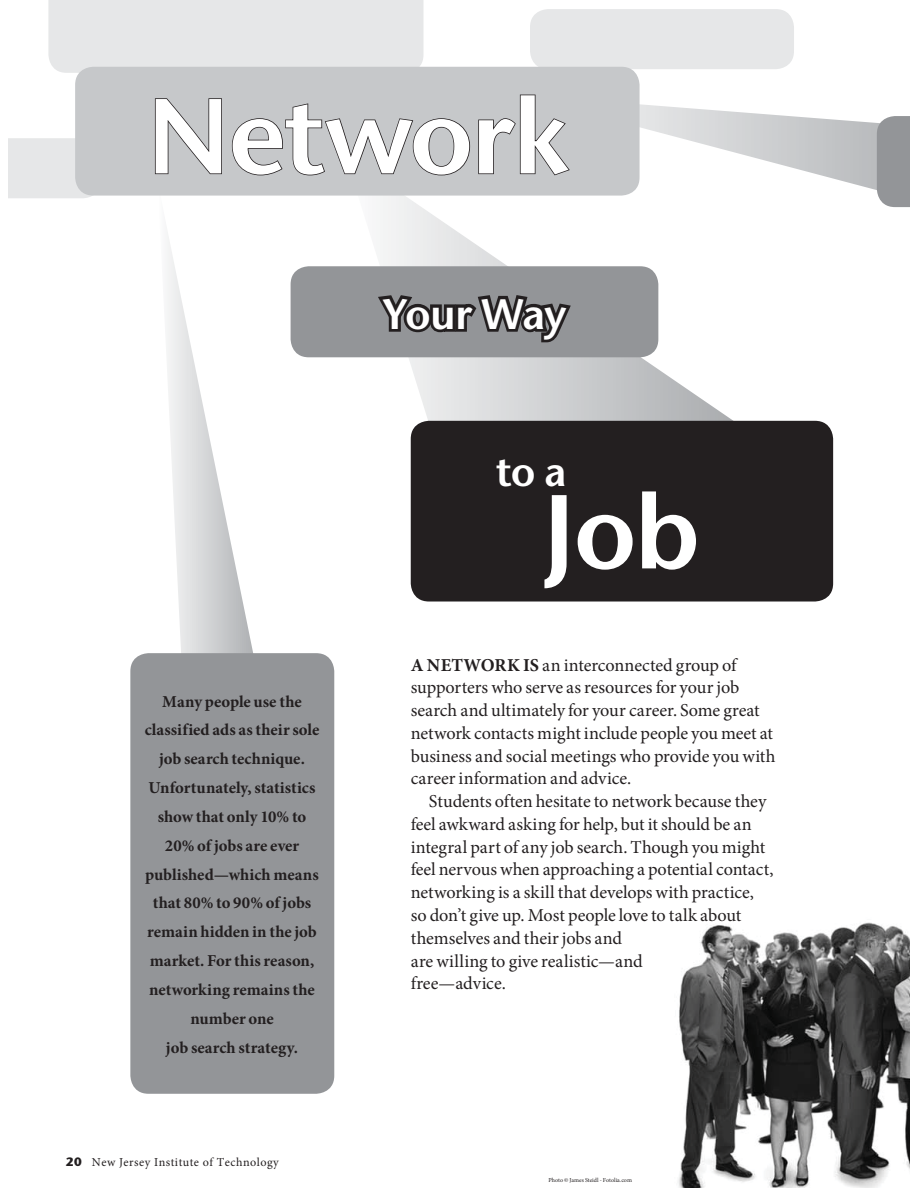
<style>
.page{position:relative;width:918px;height:1188px;background:#fff}
.page>*{position:absolute;margin:0;border:0;box-sizing:border-box;transform-origin:0 0}
.t1{font:600 106.2px "Stone Sans";letter-spacing:-.015em;color:#fff}
.t2{font:600 104.7px "Stone Sans";color:#fff}
.t3{font:600 42.45px "Stone Sans";letter-spacing:-.015em;color:#fff}
.t4{font:600 40.95px "Stone Sans";color:#fff}
.t5{font:18.15px/22.8px "Minion Pro";letter-spacing:-.005em;color:#231f20}
.t6{font:700 16.65px/28.8px "Minion Pro";color:#231f20;text-align:center}
.t7{font:12.15px "Minion Pro";letter-spacing:.04em;color:#231f20}
.t8{font:6px "Minion Pro";color:#231f20}
.s1{font-family:"Stone Sans";font-weight:700}
.s2{font-weight:700}
</style>
<div class="page">
<svg style="left:167px;top:232px;width:86px;height:421px"></svg>
<div style="left:48px;top:0;width:375px;height:73px;background:#e6e7e8"></div>
<div style="left:8px;top:138px;width:83px;height:60px;background:#e6e7e8"></div>
<div style="left:530px;top:9px;width:264px;height:60px;background:#e6e7e8;border-radius:18px"></div>
<img style="left:678px;top:922px;width:232px;height:266px">
<svg style="left:345px;top:196px;width:401px;height:233px"></svg>
<div style="left:75px;top:67px;width:565px;height:129px;background:#c6c8ca;border-radius:18px"></div>
<svg style="left:154px;top:98px;width:68px;height:77px"></svg>
<svg style="left:231px;top:103px;width:183px;height:73px"></svg>
<div style="left:413px;top:118px;width:57px;height:57px;border:2px solid #231f20;border-radius:50%"></div>
<div style="left:428px;top:126px;width:27px;height:42px;border:2px solid #231f20;border-radius:50%"></div>
<div style="left:411px;top:421px;width:422px;height:181px;background:#231f20;border-radius:18px"></div>
<div style="left:291px;top:266px;width:367px;height:91px;background:#939598;border-radius:18px"></div>
<svg style="left:378px;top:295px;width:39px;height:38px"></svg>
<div style="left:404px;top:304px;width:28px;height:28px;border:6px solid #231f20;border-radius:50%"></div>
<div style="left:410px;top:307px;width:16px;height:22px;border:6px solid #231f20;border-radius:50%"></div>
<svg style="left:427px;top:295px;width:144px;height:48px"></svg>
<div style="left:130px;top:653px;width:204px;height:441px;background:#939598;border-radius:18px"></div>
<svg style="left:478px;top:94px;width:432px;height:113px"></svg>
<h1 class="t1" style="left:147px;top:95px;width:422px">Network</h1>
<h3 class="t3" style="left:382px;top:297px;width:186px">Your Way</h3>
<p class="t6" style="left:145px;top:688px;width:176px">Many people use the classified ads as their sole job search technique.<br>Unfortunately, statistics show that only 10% to<br>20% of jobs are ever published—which means that 80% to 90% of jobs remain hidden in the job market. For this reason, networking remains the number one<br>job search strategy.</p>
<p class="t7" style="left:66px;top:1157px;width:214px"><span class="s1">20</span> New Jersey Institute of Technology</p>
<h3 class="t4" style="left:496px;top:456px;width:72px">to a</h3>
<h2 class="t2" style="left:543px;top:491px;width:159px">Job</h2>
<p class="t5" style="left:411px;top:655px;width:366px"><span class="s2">A NETWORK IS</span> an interconnected group of supporters who serve as resources for your job search and ultimately for your career. Some great network contacts might include people you meet at business and social meetings who provide you with career information and advice.</p>
<p class="t5" style="left:411px;top:792px;width:364px;text-indent:18px">Students often hesitate to network because they feel awkward asking for help, but it should be an integral part of any job search. Though you might feel nervous when approaching a potential contact, networking is a skill that develops with practice, so don’t give up. Most people love to talk about themselves and their jobs and<br>are willing to give realistic—and<br>free—advice.</p>
<p class="t8" style="left:549px;top:1178px;width:85px">Photo © James Steidl - Fotolia.com</p>
</div>
